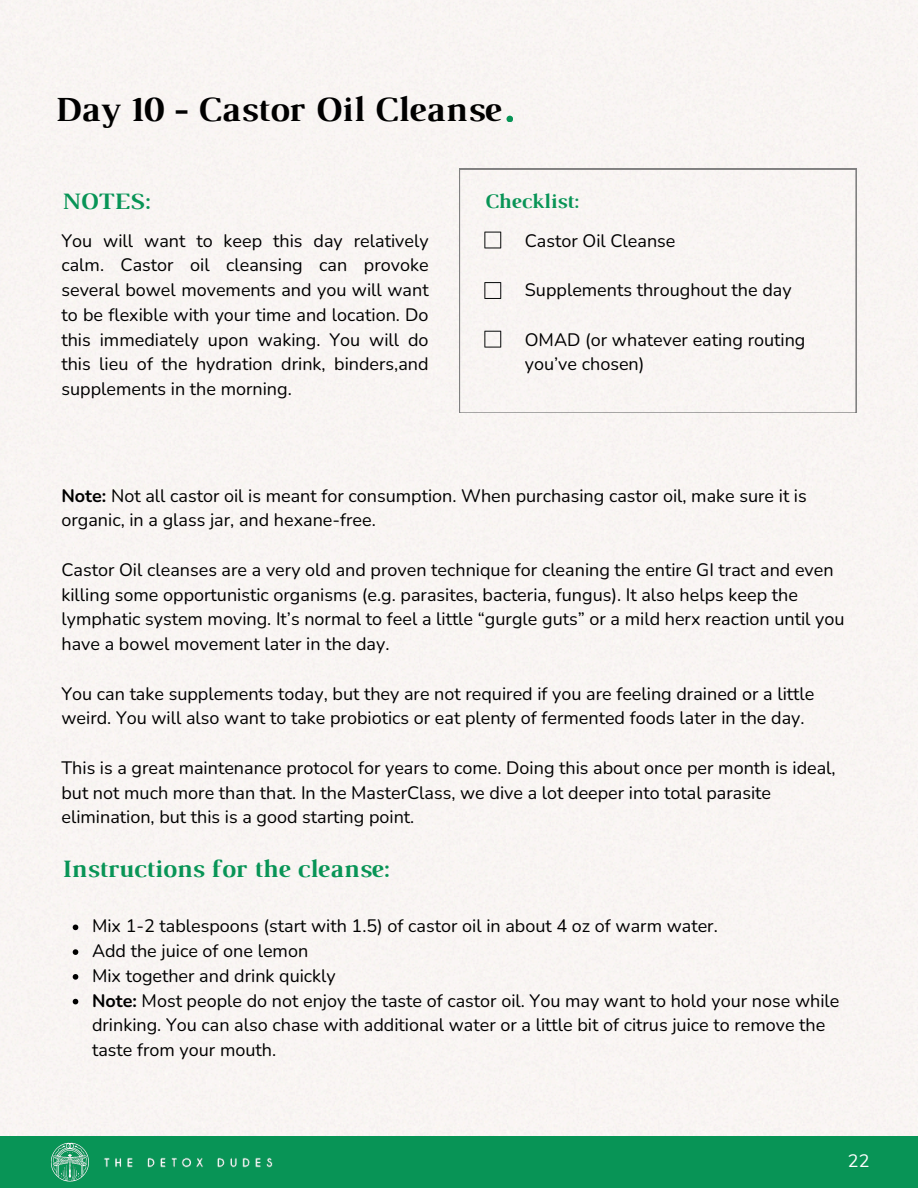
<style>
.page{position:relative;width:918px;height:1188px;background:#fff}
.page>*{position:absolute;margin:0;border:0;box-sizing:border-box;transform-origin:0 0}
.t1{font:700 36px "Luthier";color:#000}
.t2{font:700 25.5px "Luthier";color:#089456}
.t3{font:700 24px "Luthier";color:#089456}
.t4{font:700 21px "Luthier";color:#089456}
.t5{font:18px/24.8px "Nunito";color:#000}
.t6{font:18px "Nunito";color:#fff}
.s1{font-weight:700}
</style>
<div class="page">
<div style="left:0;top:0;width:918px;height:1136px;background:#f9f5f3"></div>
<div style="left:459px;top:169px;width:397px;height:244px;background:#f9f5f3"></div>
<svg style="left:484px;top:232px;width:17px;height:16px"></svg>
<div style="left:0;top:1136px;width:918px;height:52px;background:#089456"></div>
<img style="left:50px;top:1142px;width:39px;height:40px">
<img style="left:104px;top:1157px;width:169px;height:11px">
<svg style="left:484px;top:282px;width:17px;height:17px"></svg>
<svg style="left:484px;top:331px;width:17px;height:17px"></svg>
<svg style="left:73px;top:925px;width:5px;height:5px"></svg>
<svg style="left:73px;top:949px;width:5px;height:6px"></svg>
<svg style="left:73px;top:974px;width:5px;height:6px"></svg>
<svg style="left:73px;top:999px;width:5px;height:5px"></svg>
<div style="left:506px;top:116px;width:7px;height:6px;background:#089456;border-radius:50%"></div>
<h4 class="t1" style="left:54px;top:96px;width:448px">Day 10 - Castor Oil Cleanse</h4>
<p class="t3" style="left:61px;top:192px;width:90px">NOTES:</p>
<p class="t4" style="left:484px;top:193px;width:96px">Checklist:</p>
<p class="t5" style="left:61px;top:228px;width:369px;text-align:justify">You will want to keep this day relatively calm. Castor oil cleansing can provoke several bowel movements and you will want to be flexible with your time and location. Do this immediately upon waking. You will do this lieu of the hydration drink, binders,and supplements in the morning.</p>
<p class="t5" style="left:525px;top:228px;width:152px">Castor Oil Cleanse</p>
<p class="t5" style="left:525px;top:278px;width:268px">Supplements throughout the day</p>
<p class="t5" style="left:525px;top:327px;width:282px">OMAD (or whatever eating routing you’ve chosen)</p>
<p class="t5" style="left:61px;top:483px;width:747px"><span class="s1">Note:</span> Not all castor oil is meant for consumption. When purchasing castor oil, make sure it is organic, in a glass jar, and hexane-free.</p>
<p class="t5" style="left:61px;top:557px;width:785px">Castor Oil cleanses are a very old and proven technique for cleaning the entire GI tract and even killing some opportunistic organisms (e.g. parasites, bacteria, fungus). It also helps keep the lymphatic system moving. It’s normal to feel a little “gurgle guts” or a mild herx reaction until you have a bowel movement later in the day.</p>
<p class="t5" style="left:61px;top:681px;width:754px">You can take supplements today, but they are not required if you are feeling drained or a little weird. You will also want to take probiotics or eat plenty of fermented foods later in the day.</p>
<p class="t5" style="left:61px;top:755px;width:776px">This is a great maintenance protocol for years to come. Doing this about once per month is ideal, but not much more than that. In the MasterClass, we dive a lot deeper into total parasite elimination, but this is a good starting point.</p>
<h3 class="t2" style="left:61px;top:860px;width:329px">Instructions for the cleanse:</h3>
<p class="t5" style="left:92px;top:914px;width:627px">Mix 1-2 tablespoons (start with 1.5) of castor oil in about 4 oz of warm water.</p>
<p class="t5" style="left:92px;top:939px;width:218px">Add the juice of one lemon</p>
<p class="t5" style="left:92px;top:964px;width:245px">Mix together and drink quickly</p>
<p class="t5" style="left:92px;top:988px;width:749px"><span class="s1">Note:</span> Most people do not enjoy the taste of castor oil. You may want to hold your nose while drinking. You can also chase with additional water or a little bit of citrus juice to remove the taste from your mouth.</p>
<p class="t6" style="left:848px;top:1149px;width:23px">22</p>
</div>
